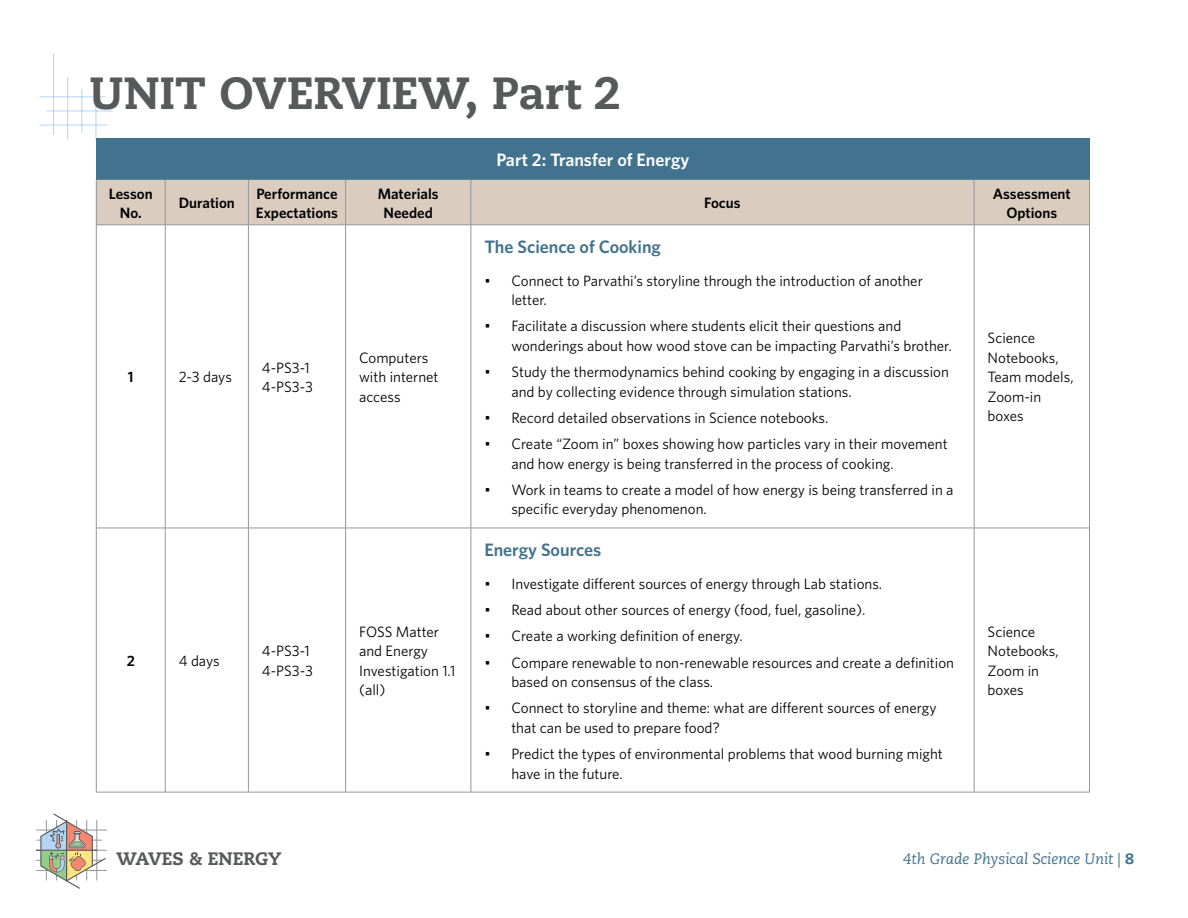
<style>
.page{position:relative;width:1188px;height:918px;background:#fff}
.page>*{position:absolute;margin:0;border:0;box-sizing:border-box;transform-origin:0 0}
.t1{font:800 45px "Caecilia LT Std";letter-spacing:-.005em;color:#58595b}
.t2{font:600 18px "Whitney";color:#41728e}
.t3{font:600 18px "Whitney";color:#fff}
.t4{font:800 18px "Caecilia LT Std";color:#58595b}
.t5{font:15px/19.5px "Whitney";color:#000}
.t6{font:600 15px/19.5px "Whitney";color:#000;text-align:center}
.t7{font:italic 15px "Caecilia LT Std";color:#41728e}
.s1{font-weight:800;font-style:normal}
</style>
<div class="page">
<hr style="left:36px;top:870px;width:71px;height:1px;background:#939598">
<hr style="left:36px;top:830px;width:71px;height:1px;background:#939598">
<hr style="left:37px;top:840px;width:65px;height:1px;background:#939598">
<hr style="left:36px;top:860px;width:66px;height:1px;background:#939598">
<hr style="left:36px;top:850px;width:61px;height:1px;background:#58595b">
<svg style="left:40px;top:813px;width:67px;height:76px"></svg>
<hr style="left:39px;top:125px;width:68px;height:1px;background:#b2d6f1">
<hr style="left:39px;top:97px;width:66px;height:1px;background:#b2d6f1">
<hr style="left:46px;top:111px;width:67px;height:1px;background:#b2d6f1">
<hr style="left:96px;top:83px;width:1px;height:56px;background:#b2d6f1">
<hr style="left:82px;top:90px;width:1px;height:43px;background:#b2d6f1">
<hr style="left:67px;top:77px;width:1px;height:62px;background:#b2d6f1">
<hr style="left:53px;top:54px;width:1px;height:81px;background:#b2d6f1">
<div style="left:96px;top:138px;width:994px;height:42px;background:#41728e"></div>
<div style="left:97px;top:180px;width:992px;height:45px;background:#dbccc0"></div>
<hr style="left:96px;top:180px;width:1px;height:45px;background:#939598">
<hr style="left:165px;top:180px;width:1px;height:45px;background:#939598">
<hr style="left:248px;top:180px;width:1px;height:45px;background:#939598">
<hr style="left:345px;top:180px;width:1px;height:45px;background:#939598">
<hr style="left:471px;top:180px;width:1px;height:45px;background:#939598">
<hr style="left:974px;top:180px;width:1px;height:45px;background:#939598">
<hr style="left:1089px;top:180px;width:1px;height:45px;background:#939598">
<hr style="left:96px;top:225px;width:69px;height:1px;background:#939598">
<hr style="left:96px;top:225px;width:1px;height:303px;background:#939598">
<hr style="left:165px;top:225px;width:83px;height:1px;background:#939598">
<hr style="left:165px;top:225px;width:1px;height:303px;background:#939598">
<hr style="left:248px;top:225px;width:98px;height:1px;background:#939598">
<hr style="left:248px;top:225px;width:1px;height:303px;background:#939598">
<hr style="left:346px;top:225px;width:125px;height:1px;background:#939598">
<hr style="left:345px;top:225px;width:1px;height:303px;background:#939598">
<hr style="left:471px;top:225px;width:503px;height:1px;background:#939598">
<hr style="left:471px;top:225px;width:1px;height:303px;background:#939598">
<hr style="left:974px;top:225px;width:116px;height:1px;background:#939598">
<hr style="left:974px;top:225px;width:1px;height:303px;background:#939598">
<hr style="left:1089px;top:225px;width:1px;height:303px;background:#939598">
<hr style="left:96px;top:528px;width:69px;height:1px;background:#939598">
<hr style="left:96px;top:528px;width:1px;height:264px;background:#939598">
<hr style="left:165px;top:528px;width:83px;height:1px;background:#939598">
<hr style="left:165px;top:528px;width:1px;height:264px;background:#939598">
<hr style="left:248px;top:528px;width:98px;height:1px;background:#939598">
<hr style="left:248px;top:528px;width:1px;height:264px;background:#939598">
<hr style="left:346px;top:528px;width:125px;height:1px;background:#939598">
<hr style="left:345px;top:528px;width:1px;height:264px;background:#939598">
<hr style="left:471px;top:528px;width:503px;height:1px;background:#939598">
<hr style="left:471px;top:528px;width:1px;height:264px;background:#939598">
<hr style="left:974px;top:528px;width:116px;height:1px;background:#939598">
<hr style="left:974px;top:528px;width:1px;height:264px;background:#939598">
<hr style="left:1089px;top:528px;width:1px;height:264px;background:#939598">
<hr style="left:96px;top:792px;width:69px;height:1px;background:#939598">
<hr style="left:165px;top:792px;width:83px;height:1px;background:#939598">
<hr style="left:248px;top:792px;width:98px;height:1px;background:#939598">
<hr style="left:346px;top:792px;width:125px;height:1px;background:#939598">
<hr style="left:471px;top:792px;width:503px;height:1px;background:#939598">
<hr style="left:974px;top:792px;width:116px;height:1px;background:#939598">
<h1 class="t1" style="left:90px;top:65px;width:533px">UNIT OVERVIEW, Part 2</h1>
<p class="t3" style="left:496px;top:148px;width:194px">Part 2: Transfer of Energy</p>
<p class="t6" style="left:109px;top:183px;width:45px">Lesson<br>No.</p>
<p class="t6" style="left:179px;top:193px;width:58px">Duration</p>
<p class="t6" style="left:256px;top:183px;width:84px;text-align:left">Performance<br>Expectations</p>
<p class="t6" style="left:378px;top:183px;width:63px">Materials<br>Needed</p>
<p class="t6" style="left:704px;top:193px;width:38px">Focus</p>
<p class="t6" style="left:993px;top:183px;width:79px">Assessment<br>Options</p>
<p class="t6" style="left:128px;top:367px;width:7px">1</p>
<p class="t5" style="left:179px;top:367px;width:55px">2-3 days</p>
<p class="t5" style="left:262px;top:357px;width:53px">4-PS3-1<br>4-PS3-3</p>
<p class="t5" style="left:359px;top:348px;width:81px">Computers with internet access</p>
<p class="t6" style="left:127px;top:651px;width:10px">2</p>
<p class="t5" style="left:179px;top:651px;width:43px">4 days</p>
<p class="t5" style="left:262px;top:641px;width:53px">4-PS3-1<br>4-PS3-3</p>
<p class="t5" style="left:359px;top:621px;width:98px">FOSS Matter and Energy<br>Investigation 1.1 (all)</p>
<p class="t2" style="left:484px;top:234px;width:178px">The Science of Cooking</p>
<p class="t5" style="left:511px;top:270px;width:413px;text-indent:-27px">• Connect to Parvathi’s storyline through the introduction of another letter.</p>
<p class="t5" style="left:511px;top:316px;width:442px;text-indent:-27px">• Facilitate a discussion where students elicit their questions and wonderings about how wood stove can be impacting Parvathi’s brother.</p>
<p class="t5" style="left:511px;top:362px;width:439px;text-indent:-27px">• Study the thermodynamics behind cooking by engaging in a discussion and by collecting evidence through simulation stations.</p>
<p class="t5" style="left:484px;top:408px;width:346px">• Record detailed observations in Science notebooks.</p>
<p class="t5" style="left:511px;top:434px;width:438px;text-indent:-27px">• Create “Zoom in” boxes showing how particles vary in their movement and how energy is being transferred in the process of cooking.</p>
<p class="t5" style="left:511px;top:480px;width:444px;text-indent:-27px">• Work in teams to create a model of how energy is being transferred in a specific everyday phenomenon.</p>
<p class="t2" style="left:484px;top:538px;width:119px">Energy Sources</p>
<p class="t5" style="left:484px;top:574px;width:399px">• Investigate different sources of energy through Lab stations.</p>
<p class="t5" style="left:484px;top:600px;width:383px">• Read about other sources of energy (food, fuel, gasoline).</p>
<p class="t5" style="left:484px;top:626px;width:260px">• Create a working definition of energy.</p>
<p class="t5" style="left:511px;top:652px;width:444px;text-indent:-27px">• Compare renewable to non-renewable resources and create a definition based on consensus of the class.</p>
<p class="t5" style="left:511px;top:698px;width:427px;text-indent:-27px">• Connect to storyline and theme: what are different sources of energy that can be used to prepare food?</p>
<p class="t5" style="left:511px;top:744px;width:433px;text-indent:-27px">• Predict the types of environmental problems that wood burning might have in the future.</p>
<p class="t5" style="left:988px;top:328px;width:87px">Science<br>Notebooks,<br>Team models,<br>Zoom-in boxes</p>
<p class="t5" style="left:988px;top:621px;width:72px">Science<br>Notebooks,<br>Zoom in boxes</p>
<p class="t4" style="left:117px;top:847px;width:167px">WAVES &amp; ENERGY</p>
<p class="t7" style="left:903px;top:850px;width:232px">4th Grade Physical Science Unit | <span class="s1">8</span></p>
</div>
